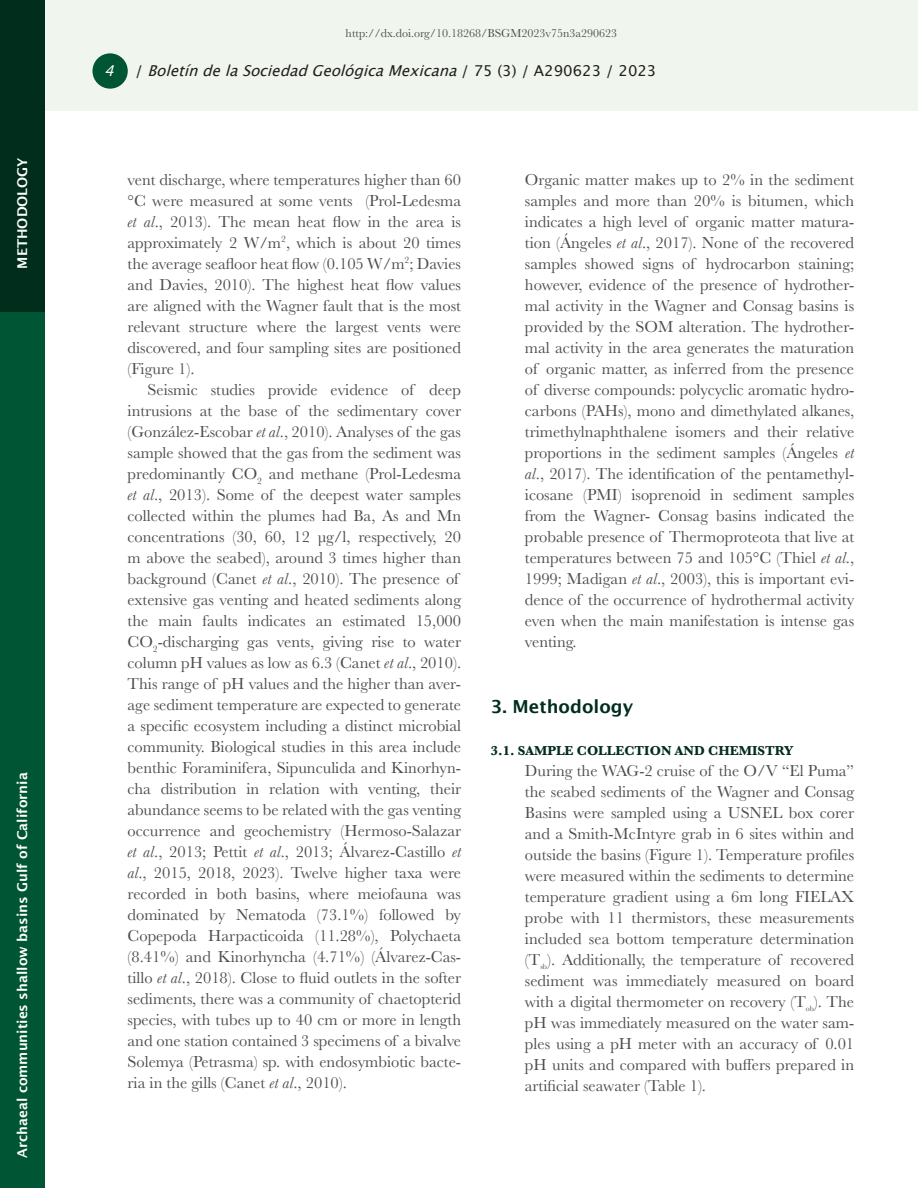
<style>
.page{position:relative;width:918px;height:1188px;background:#fff}
.page>*{position:absolute;margin:0;border:0;box-sizing:border-box;transform-origin:0 0}
.Hierarchy_1{font:600 18px "Lucida Sans";color:#012d1c}
.Indented-text{font:16.5px/21px "Baskerville";color:#4b4c4d;text-align:justify}
.t1{font:italic 15px "Lucida Grande";color:#231f20}
.t2{font:italic 15px "Lucida Grande";color:#fff}
.Section{font:600 13.5px "Lucida Sans";color:#fff}
.Hierarchy_2{font:700 13.5px "Baskerville";color:#012d1c}
.t3{font:12px "Baskerville";color:#4b4c4d}
.s1{font-style:normal}
.s2{font-style:italic}
</style>
<div class="page">
<div style="left:0;top:311px;width:44px;height:877px;background:#005534"></div>
<div style="left:45px;top:0;width:873px;height:111px;background:#f0f6ed"></div>
<div style="left:92px;top:53px;width:36px;height:36px;background:#005534;border-radius:50%"></div>
<div style="left:0;top:0;width:44px;height:311px;background:#012d1c"></div>
<p class="Section" style="left:15px;top:269px;width:113px;rotate:-90deg">METHODOLOGY</p>
<p class="Section" style="left:15px;top:1158px;width:387px;rotate:-90deg">Archaeal communities shallow basins Gulf of California</p>
<p class="t2" style="left:104px;top:62px;width:19px">4</p>
<p class="t3" style="left:346px;top:26px;width:273px">http://dx.doi.org/10.18268/BSGM2023v75n3a290623</p>
<p class="t1" style="left:135px;top:62px;width:523px"><span class="s1">/</span> BoletíndelaSociedadGeológicaMexicana<span class="s1">/ 7 5 ( 3 ) / A 2 9 0 6 2 3 / 2 0 2 3</span></p>
<p class="Indented-text" style="left:128px;top:169px;width:335px">vent discharge, where temperatures higher than 60 °C were measured at some vents (Prol-Ledesma <span class="s2">et al</span>., 2013). The mean heat flow in the area is approximately 2 W/m<sup>2</sup>, which is about 20 times the average seafloor heat flow (0.105 W/m<sup>2</sup>; Davies and Davies, 2010). The highest heat flow values are aligned with the Wagner fault that is the most relevant structure where the largest vents were discovered, and four sampling sites are positioned (Figure 1).</p>
<p class="Indented-text" style="left:128px;top:379px;width:335px;text-align:left;text-indent:20px">Seismic studies provide evidence of deep intrusions at the base of the sedimentary cover (González-Escobar <span class="s2">et al</span>., 2010). Analyses of the gas sample showed that the gas from the sediment was predominantly CO<sub>2</sub> and methane (Prol-Ledesma <span class="s2">et al</span>., 2013). Some of the deepest water samples collected within the plumes had Ba, As and Mn concentrations (30, 60, 12 µg/l, respectively, 20 m above the seabed), around 3 times higher than background (Canet <span class="s2">et al</span>., 2010). The presence of extensive gas venting and heated sediments along the main faults indicates an estimated 15,000<br>CO<sub>2</sub>-discharging gas vents, giving rise to water column pH values as low as 6.3 (Canet <span class="s2">et al</span>., 2010).<br>This range of pH values and the higher than aver&shy;age sediment temperature are expected to generate a specific ecosystem including a distinct microbial community. Biological studies in this area include benthic Foraminifera, Sipunculida and Kinorhyn&shy;cha distribution in relation with venting, their abundance seems to be related with the gas venting occurrence and geochemistry (Hermoso-Salazar <span class="s2">et al</span>., 2013; Pettit <span class="s2">et al</span>., 2013; Álvarez-Castillo <span class="s2">et al</span>., 2015, 2018, 2023). Twelve higher taxa were recorded in both basins, where meiofauna was dominated by Nematoda (73.1%) followed by Copepoda Harpacticoida (11.28%), Polychaeta (8.41%) and Kinorhyncha (4.71%) (Álvarez-Cas&shy;tillo <span class="s2">et al</span>., 2018). Close to fluid outlets in the softer sediments, there was a community of chaetopterid species, with tubes up to 40 cm or more in length and one station contained 3 specimens of a bivalve Solemya (Petrasma) sp. with endosymbiotic bacte&shy;ria in the gills (Canet <span class="s2">et al</span>., 2010).</p>
<p class="Indented-text" style="left:525px;top:169px;width:331px">Organic matter makes up to 2% in the sediment samples and more than 20% is bitumen, which indicates a high level of organic matter matura&shy;tion (Ángeles <span class="s2">et al</span>., 2017). None of the recovered samples showed signs of hydrocarbon staining; however, evidence of the presence of hydrother&shy;mal activity in the Wagner and Consag basins is provided by the SOM alteration. The hydrother&shy;mal activity in the area generates the maturation of organic matter, as inferred from the presence of diverse compounds: polycyclic aromatic hydro&shy;carbons (PAHs), mono and dimethylated alkanes, trimethylnaphthalene isomers and their relative proportions in the sediment samples (Ángeles <span class="s2">et al</span>., 2017). The identification of the pentamethyl&shy;icosane (PMI) isoprenoid in sediment samples from the Wagner- Consag basins indicated the probable presence of Thermoproteota that live at temperatures between 75 and 105°C (Thiel <span class="s2">et al</span>., 1999; Madigan <span class="s2">et al</span>., 2003), this is important evi&shy;dence of the occurrence of hydrothermal activity even when the main manifestation is intense gas venting.</p>
<p class="Hierarchy_1" style="left:491px;top:696px;width:144px">3. Methodology</p>
<p class="Hierarchy_2" style="left:491px;top:741px;width:304px">3.1. SAMPLE COLLECTION AND CHEMISTRY</p>
<p class="Indented-text" style="left:525px;top:760px;width:331px">During the WAG-2 cruise of the O/V “El Puma” the seabed sediments of the Wagner and Consag Basins were sampled using a USNEL box corer and a Smith-McIntyre grab in 6 sites within and outside the basins (Figure 1). Temperature profiles were measured within the sediments to determine temperature gradient using a 6m long FIELAX probe with 11 thermistors, these measurements included sea bottom temperature determination (T<sub>sb</sub>). Additionally, the temperature of recovered sediment was immediately measured on board with a digital thermometer on recovery (T<sub>ob</sub>). The pH was immediately measured on the water sam&shy;ples using a pH meter with an accuracy of 0.01 pH units and compared with buffers prepared in artificial seawater (Table 1).</p>
</div>
